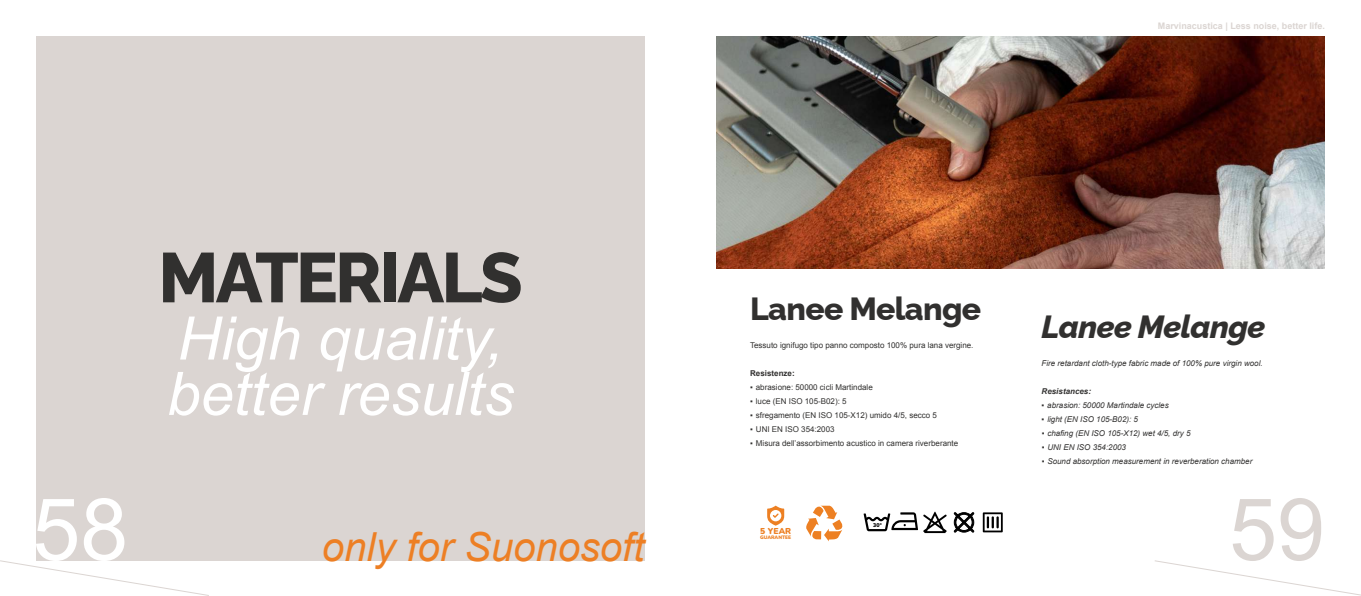
<style>
.page{position:relative;width:1361px;height:596px;background:#fff}
.page>*{position:absolute;margin:0;border:0;box-sizing:border-box;transform-origin:0 0}
.t1{font:86.1px "Arial";color:#fff}
.t2{font:86.1px "Arial";color:#dbd5d2}
.t3{font:800 70px "Raleway";letter-spacing:-.04em;color:#31302f}
.t4{font:italic 60px/55.3px "Arial";color:#fff}
.t5{font:italic 40px "Arial";color:#ed7f24}
.t6{font:800 32px "Raleway";letter-spacing:-.02em;color:#31302f}
.t7{font:italic 800 32px "Raleway";letter-spacing:-.02em;color:#31302f}
.t8{font:700 9px "Arial";color:#dbd5d2}
.t9{font:900 8.5px "Nunito";color:#ed8023}
.t10{font:8px "Arial";color:#31302f}
.t11{font:italic 8px "Arial";color:#31302f}
.t12{font:italic 700 8px "Arial";color:#31302f}
.t13{font:700 8px "Arial";color:#31302f}
.t14{font:900 5.4px "Nunito";color:#000}
.t15{font:900 4.9px "Nunito";color:#ed8023}
.s1{font-style:normal}
</style>
<div class="page">
<div style="left:36px;top:36px;width:608px;height:524px;background:#dbd5d2"></div>
<img style="left:716px;top:36px;width:609px;height:232px">
<svg style="left:1155px;top:560px;width:206px;height:35px"></svg>
<svg style="left:0;top:560px;width:210px;height:35px"></svg>
<svg style="left:953px;top:512px;width:21px;height:20px"></svg>
<svg style="left:863px;top:511px;width:83px;height:21px"></svg>
<svg style="left:983px;top:512px;width:19px;height:20px"></svg>
<svg style="left:806px;top:505px;width:37px;height:36px"></svg>
<svg style="left:767px;top:505px;width:17px;height:20px"></svg>
<h2 class="t3" style="left:158px;top:221px;width:366px">MATERIALS</h2>
<h3 class="t4" style="left:167px;top:311px;width:348px">High quality, better results</h3>
<p class="t8" style="left:1158px;top:20px;width:169px">Marvinacustica | Less noise, better life.</p>
<h3 class="t6" style="left:750px;top:282px;width:232px">Lanee Melange</h3>
<p class="t10" style="left:750px;top:339px;width:225px">Tessuto ignifugo tipo panno composto 100% pura lana vergine.</p>
<p class="t13" style="left:750px;top:367px;width:46px">Resistenze:</p>
<p class="t10" style="left:750px;top:381px;width:124px">▪ abrasione: 50000 cicli Martindale</p>
<p class="t10" style="left:750px;top:395px;width:98px">▪ luce (EN ISO 105-B02): 5</p>
<p class="t10" style="left:750px;top:409px;width:188px">▪ sfregamento (EN ISO 105-X12) umido 4/5, secco 5</p>
<p class="t10" style="left:750px;top:423px;width:86px">▪ UNI EN ISO 354:2003</p>
<p class="t10" style="left:750px;top:437px;width:209px">▪ Misura dell’assorbimento acustico in camera riverberante</p>
<h3 class="t7" style="left:1041px;top:300px;width:225px">Lanee Melange</h3>
<p class="t11" style="left:1041px;top:357px;width:222px">Fire retardant cloth-type fabric made of 100% pure virgin wool.</p>
<p class="t12" style="left:1041px;top:385px;width:51px">Resistances:</p>
<p class="t11" style="left:1041px;top:399px;width:129px"><span class="s1">▪</span> abrasion: 50000 Martindale cycles</p>
<p class="t11" style="left:1041px;top:413px;width:98px"><span class="s1">▪</span> light (EN ISO 105-B02): 5</p>
<p class="t11" style="left:1041px;top:427px;width:150px"><span class="s1">▪</span> chafing (EN ISO 105-X12) wet 4/5, dry 5</p>
<p class="t11" style="left:1041px;top:441px;width:86px"><span class="s1">▪</span> UNI EN ISO 354:2003</p>
<p class="t11" style="left:1041px;top:455px;width:212px"><span class="s1">▪</span> Sound absorption measurement in reverberation chamber</p>
<h1 class="t1" style="left:32px;top:473px;width:97px">58</h1>
<h1 class="t2" style="left:1229px;top:473px;width:97px">59</h1>
<p class="t14" style="left:873px;top:520px;width:10px">30°</p>
<p class="t9" style="left:760px;top:525px;width:33px">5 YEAR</p>
<p class="t15" style="left:760px;top:533px;width:33px">GUARANTEE</p>
<h3 class="t5" style="left:322px;top:520px;width:324px">only for Suonosoft</h3>
</div>
